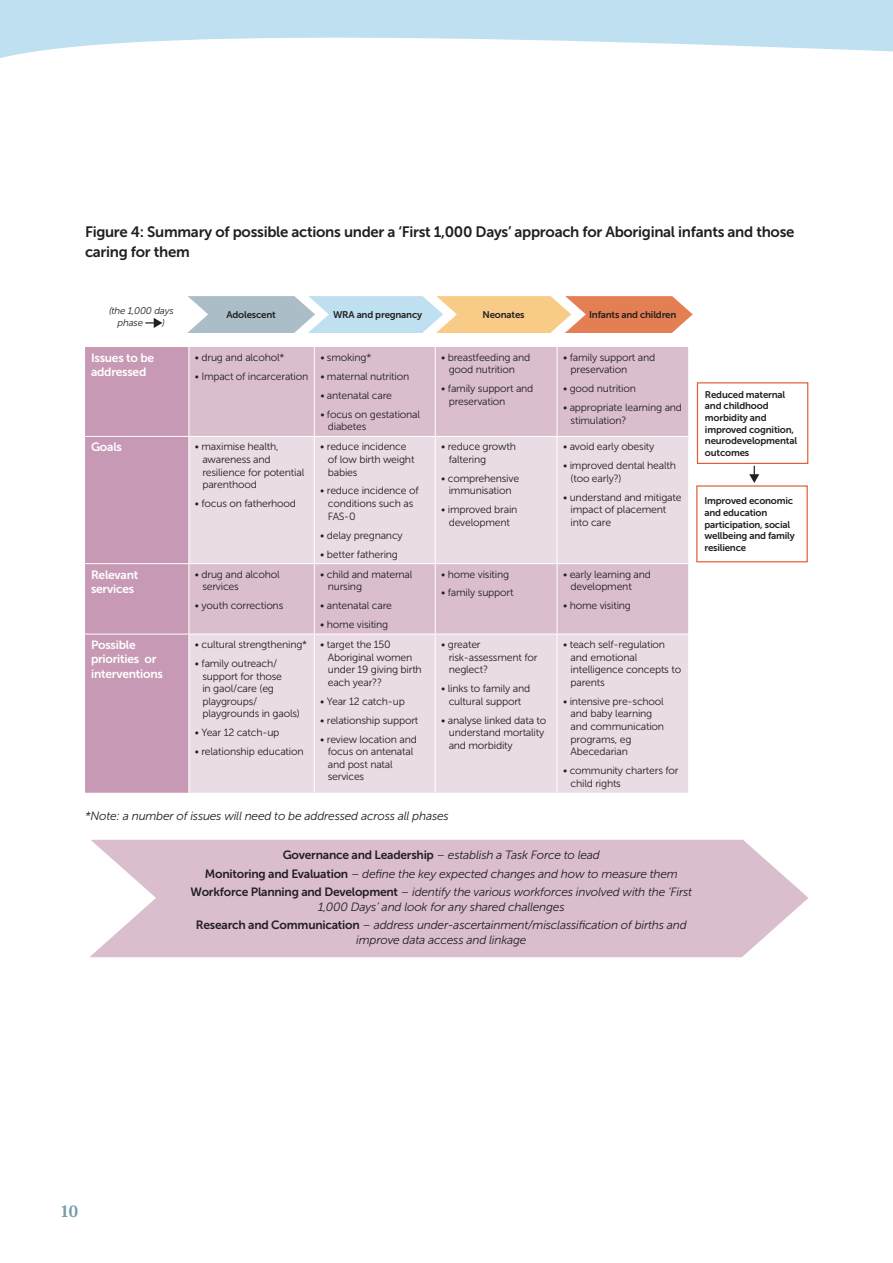
<style>
.page{position:relative;width:893px;height:1263px;background:#fff}
.page>*{position:absolute;margin:0;border:0;box-sizing:border-box;transform-origin:0 0}
.t1{font:700 18px "Impressum";color:#799eac}
.t2{font:15px/20.2px "Museo Sans 700";letter-spacing:-.02em;color:#231f20}
.t3{font:italic 12px/18.6px "Museo Sans 300";letter-spacing:-.02em;color:#231f20;text-align:center}
.t4{font:12px/14.4px "Museo Sans 700";letter-spacing:-.02em;color:#fff}
.t5{font:10.5px/12.6px "Museo Sans 300";letter-spacing:-.02em;color:#231f20}
.t6{font:9.75px/11.7px "Museo Sans 700";letter-spacing:-.02em;color:#231f20}
.t7{font:italic 9.75px/12px "Museo Sans 300";letter-spacing:-.02em;color:#231f20}
.s1{font-family:"Museo Sans 700";font-style:normal}
.s2{font-style:normal}
</style>
<div class="page">
<svg style="left:0;top:0;width:893px;height:58px;fill:#bfe0f0"></svg>
<svg style="left:187px;top:296px;width:506px;height:37px;background:#d7c3b0"></svg>
<svg style="left:90px;top:840px;width:718px;height:117px;background:#ddc3d2"></svg>
<svg style="left:145px;top:318px;width:17px;height:10px"></svg>
<div style="left:697px;top:382px;width:111px;height:82px;border:1px solid #df6032"></div>
<div style="left:696px;top:485px;width:112px;height:77px;border:1px solid #df6032"></div>
<svg style="left:749px;top:466px;width:10px;height:17px"></svg>
<div style="left:85px;top:347px;width:104px;height:446px;background:#c799b4"></div>
<div style="left:190px;top:347px;width:498px;height:89px;background:#dabece"></div>
<svg style="left:190px;top:437px;width:498px;height:356px;background:#e6d6df"></svg>
<hr style="left:314px;top:347px;width:1px;height:89px;background:#fff">
<hr style="left:435px;top:347px;width:1px;height:89px;background:#fff">
<hr style="left:557px;top:347px;width:1px;height:89px;background:#fff">
<hr style="left:85px;top:436px;width:104px;height:1px;background:#fff">
<hr style="left:314px;top:437px;width:1px;height:126px;background:#fff">
<hr style="left:435px;top:437px;width:1px;height:126px;background:#fff">
<hr style="left:557px;top:437px;width:1px;height:126px;background:#fff">
<hr style="left:85px;top:563px;width:104px;height:1px;background:#fff">
<hr style="left:189px;top:563px;width:125px;height:1px;background:#fff">
<hr style="left:314px;top:563px;width:121px;height:1px;background:#fff">
<hr style="left:314px;top:564px;width:1px;height:70px;background:#fff">
<hr style="left:435px;top:563px;width:122px;height:1px;background:#fff">
<hr style="left:435px;top:564px;width:1px;height:70px;background:#fff">
<hr style="left:557px;top:563px;width:131px;height:1px;background:#fff">
<hr style="left:557px;top:564px;width:1px;height:70px;background:#fff">
<hr style="left:85px;top:634px;width:104px;height:1px;background:#fff">
<hr style="left:189px;top:634px;width:125px;height:1px;background:#fff">
<hr style="left:314px;top:634px;width:121px;height:1px;background:#fff">
<hr style="left:314px;top:634px;width:1px;height:159px;background:#fff">
<hr style="left:435px;top:634px;width:122px;height:1px;background:#fff">
<hr style="left:435px;top:634px;width:1px;height:159px;background:#fff">
<hr style="left:557px;top:634px;width:131px;height:1px;background:#fff">
<hr style="left:557px;top:634px;width:1px;height:159px;background:#fff">
<h2 class="t2" style="left:85px;top:221px;width:711px">Figure 4: Summary of possible actions under a ‘First 1,000 Days’ approach for Aboriginal infants and those caring for them</h2>
<p class="t7" style="left:118px;top:305px;width:58px;text-indent:-9px">(the 1,000 days phase</p>
<p class="t7" style="left:162px;top:317px;width:4px">)</p>
<p class="t6" style="left:226px;top:309px;width:51px">Adolescent</p>
<p class="t4" style="left:91px;top:351px;width:65px">Issues to be addressed</p>
<p class="t5" style="left:195px;top:351px;width:91px">• drug and alcohol*</p>
<p class="t5" style="left:195px;top:370px;width:115px">• Impact of incarceration</p>
<p class="t4" style="left:91px;top:440px;width:32px">Goals</p>
<p class="t5" style="left:202px;top:440px;width:103px;text-indent:-7px">• maximise health, awareness and resilience for potential parenthood</p>
<p class="t5" style="left:195px;top:497px;width:103px">• focus on fatherhood</p>
<p class="t4" style="left:91px;top:567px;width:49px">Relevant services</p>
<p class="t5" style="left:202px;top:568px;width:79px;text-indent:-7px">• drug and alcohol services</p>
<p class="t5" style="left:195px;top:599px;width:90px">• youth corrections</p>
<p class="t4" style="left:91px;top:638px;width:73px">Possible priorities or interventions</p>
<p class="t5" style="left:195px;top:638px;width:114px">• cultural strengthening*</p>
<p class="t5" style="left:202px;top:657px;width:99px;text-indent:-7px">• family outreach/ support for those<br>in gaol/care (eg playgroups/ playgrounds in gaols)</p>
<p class="t5" style="left:195px;top:726px;width:86px">• Year 12 catch-up</p>
<p class="t5" style="left:195px;top:745px;width:110px">• relationship education</p>
<p class="t6" style="left:333px;top:309px;width:91px">WRA and pregnancy</p>
<p class="t6" style="left:483px;top:309px;width:44px">Neonates</p>
<p class="t6" style="left:589px;top:309px;width:89px">Infants and children</p>
<p class="t5" style="left:320px;top:351px;width:52px">• smoking*</p>
<p class="t5" style="left:320px;top:370px;width:91px">• maternal nutrition</p>
<p class="t5" style="left:320px;top:389px;width:73px">• antenatal care</p>
<p class="t5" style="left:328px;top:408px;width:94px;text-indent:-7px">• focus on gestational diabetes</p>
<p class="t5" style="left:328px;top:440px;width:88px;text-indent:-7px">• reduce incidence of low birth weight babies</p>
<p class="t5" style="left:328px;top:485px;width:92px;text-indent:-7px">• reduce incidence of conditions such as<br>FAS-0</p>
<p class="t5" style="left:320px;top:529px;width:84px">• delay pregnancy</p>
<p class="t5" style="left:320px;top:548px;width:79px">• better fathering</p>
<p class="t5" style="left:328px;top:568px;width:86px;text-indent:-7px">• child and maternal nursing</p>
<p class="t5" style="left:320px;top:599px;width:73px">• antenatal care</p>
<p class="t5" style="left:320px;top:618px;width:70px">• home visiting</p>
<p class="t5" style="left:328px;top:638px;width:96px;text-indent:-7px">• target the 150<br>Aboriginal women under 19 giving birth each year??</p>
<p class="t5" style="left:320px;top:695px;width:86px">• Year 12 catch-up</p>
<p class="t5" style="left:320px;top:714px;width:100px">• relationship support</p>
<p class="t5" style="left:328px;top:733px;width:91px;text-indent:-7px">• review location and focus on antenatal and post natal services</p>
<p class="t5" style="left:449px;top:351px;width:83px;text-indent:-7px">• breastfeeding and good nutrition</p>
<p class="t5" style="left:449px;top:383px;width:86px;text-indent:-7px">• family support and preservation</p>
<p class="t5" style="left:449px;top:440px;width:69px;text-indent:-7px">• reduce growth faltering</p>
<p class="t5" style="left:441px;top:472px;width:79px;text-align:center">• comprehensive immunisation</p>
<p class="t5" style="left:441px;top:504px;width:78px;text-align:center">• improved brain development</p>
<p class="t5" style="left:441px;top:568px;width:70px">• home visiting</p>
<p class="t5" style="left:441px;top:587px;width:74px">• family support</p>
<p class="t5" style="left:449px;top:638px;width:90px;text-indent:-7px">• greater risk-assessment for neglect?</p>
<p class="t5" style="left:441px;top:682px;width:91px;text-align:center">• links to family and cultural support</p>
<p class="t5" style="left:449px;top:714px;width:99px;text-indent:-7px">• analyse linked data to understand mortality and morbidity</p>
<p class="t5" style="left:571px;top:351px;width:86px;text-indent:-7px">• family support and preservation</p>
<p class="t5" style="left:563px;top:383px;width:74px">• good nutrition</p>
<p class="t5" style="left:571px;top:402px;width:113px;text-indent:-8px">• appropriate learning and stimulation?</p>
<p class="t5" style="left:563px;top:440px;width:93px">• avoid early obesity</p>
<p class="t5" style="left:571px;top:459px;width:107px;text-indent:-7px">• improved dental health (too early?)</p>
<p class="t5" style="left:571px;top:491px;width:113px;text-indent:-8px">• understand and mitigate impact of placement into care</p>
<p class="t5" style="left:571px;top:568px;width:82px;text-indent:-7px">• early learning and development</p>
<p class="t5" style="left:563px;top:599px;width:70px">• home visiting</p>
<p class="t5" style="left:571px;top:638px;width:112px;text-indent:-7px">• teach self-regulation and emotional intelligence concepts to parents</p>
<p class="t5" style="left:571px;top:695px;width:95px;text-indent:-7px">• intensive pre-school and baby learning and communication programs, eg<br>Abecedarian</p>
<p class="t5" style="left:571px;top:764px;width:109px;text-indent:-7px">• community charters for child rights</p>
<p class="t3" style="left:85px;top:806px;width:365px">*Note: a number of issues will need to be addressed across all phases</p>
<p class="t3" style="left:191px;top:845px;width:503px"><span class="s1">Governance and Leadership</span> <span class="s2">–</span> establish a Task Force to lead<br><span class="s1">Monitoring and Evaluation</span> <span class="s2">–</span> define the key expected changes and how to measure them<br><span class="s1">Workforce Planning and Development</span> <span class="s2">–</span> identify the various workforces involved with the ‘First</p>
<p class="t3" style="left:196px;top:897px;width:492px">1,000 Days’ and look for any shared challenges<br><span class="s1">Research and Communication</span> <span class="s2">–</span> address under-ascertainment/misclassification of births and</p>
<p class="t3" style="left:356px;top:930px;width:172px">improve data access and linkage</p>
<p class="t6" style="left:705px;top:388px;width:94px">Reduced maternal and childhood morbidity and improved cognition, neurodevelopmental outcomes</p>
<p class="t6" style="left:704px;top:495px;width:92px">Improved economic and education participation, social wellbeing and family resilience</p>
<h1 class="t1" style="left:60px;top:1200px;width:21px">10</h1>
</div>
